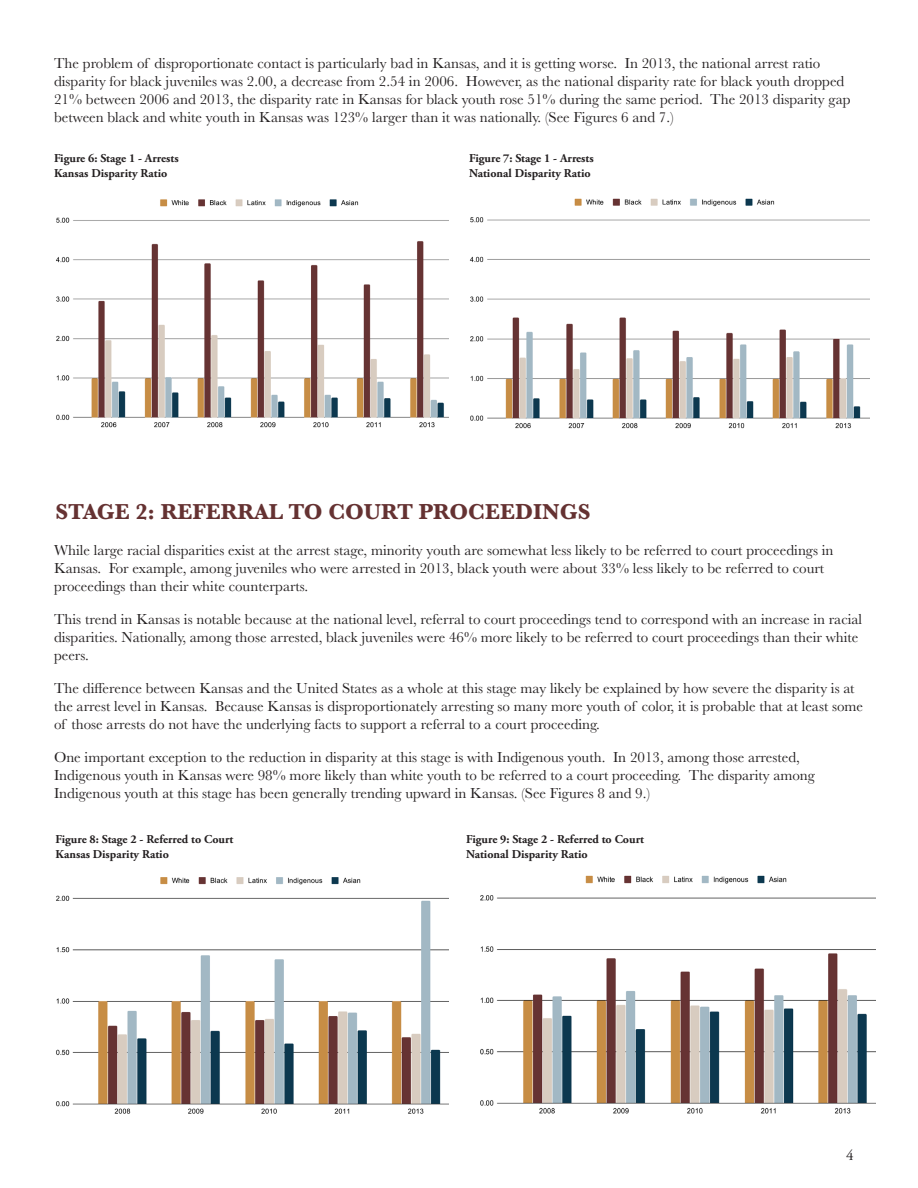
<style>
.page{position:relative;width:918px;height:1188px;background:#fff}
.page>*{position:absolute;margin:0;border:0;box-sizing:border-box;transform-origin:0 0}
.Body{font:700 22.5px "Baskerville";color:#653232}
.Body-2{font:15px/18px "Baskerville";color:#231f20}
.Body-3{font:15px "Adobe Garamond Pro";color:#231f20}
.Body-4{font:700 12px/15px "Adobe Garamond Pro";color:#231f20}
</style>
<div class="page">
<img style="left:56px;top:199px;width:393px;height:229px">
<img style="left:469px;top:198px;width:400px;height:231px">
<img style="left:56px;top:877px;width:393px;height:237px">
<img style="left:481px;top:875px;width:394px;height:239px">
<p class="Body-2" style="left:54px;top:54px;width:798px">The problem of disproportionate contact is particularly bad in Kansas, and it is getting worse. In 2013, the national arrest ratio disparity for black juveniles was 2.00, a decrease from 2.54 in 2006. However, as the national disparity rate for black youth dropped 21% between 2006 and 2013, the disparity rate in Kansas for black youth rose 51% during the same period. The 2013 disparity gap between black and white youth in Kansas was 123% larger than it was nationally. (See Figures 6 and 7.)</p>
<p class="Body-4" style="left:54px;top:151px;width:126px">Figure 6: Stage 1 - Arrests<br>Kansas Disparity Ratio</p>
<p class="Body-4" style="left:469px;top:151px;width:126px">Figure 7: Stage 1 - Arrests<br>National Disparity Ratio</p>
<p class="Body" style="left:56px;top:496px;width:536px">STAGE 2: REFERRAL TO COURT PROCEEDINGS</p>
<p class="Body-2" style="left:54px;top:542px;width:781px">While large racial disparities exist at the arrest stage, minority youth are somewhat less likely to be referred to court proceedings in<br>Kansas. For example, among juveniles who were arrested in 2013, black youth were about 33% less likely to be referred to court proceedings than their white counterparts.</p>
<p class="Body-2" style="left:54px;top:611px;width:810px">This trend in Kansas is notable because at the national level, referral to court proceedings tend to correspond with an increase in racial disparities. Nationally, among those arrested, black juveniles were 46% more likely to be referred to court proceedings than their white peers.</p>
<p class="Body-2" style="left:54px;top:680px;width:811px">The difference between Kansas and the United States as a whole at this stage may likely be explained by how severe the disparity is at the arrest level in Kansas. Because Kansas is disproportionately arresting so many more youth of color, it is probable that at least some of those arrests do not have the underlying facts to support a referral to a court proceeding.</p>
<p class="Body-2" style="left:54px;top:749px;width:762px">One important exception to the reduction in disparity at this stage is with Indigenous youth. In 2013, among those arrested,<br>Indigenous youth in Kansas were 98% more likely than white youth to be referred to a court proceeding. The disparity among<br>Indigenous youth at this stage has been generally trending upward in Kansas. (See Figures 8 and 9.)</p>
<p class="Body-4" style="left:56px;top:832px;width:179px">Figure 8: Stage 2 - Referred to Court<br>Kansas Disparity Ratio</p>
<p class="Body-4" style="left:466px;top:832px;width:179px">Figure 9: Stage 2 - Referred to Court<br>National Disparity Ratio</p>
<p class="Body-3" style="left:846px;top:1146px;width:9px">4</p>
</div>
